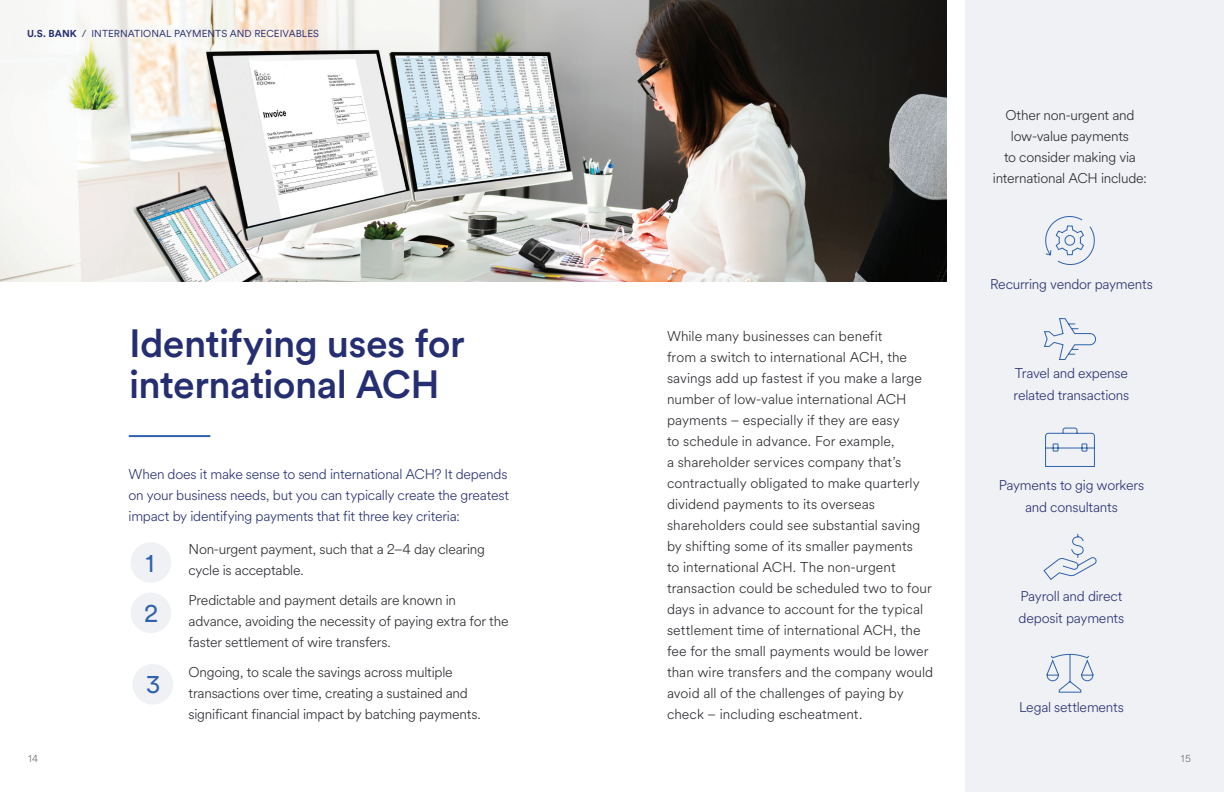
<style>
.page{position:relative;width:1224px;height:792px;background:#fff}
.page>*{position:absolute;margin:0;border:0;box-sizing:border-box;transform-origin:0 0}
.t1{font:500 39px/40.9px "U.S.Bank Circular";letter-spacing:-.015em;color:#242e71}
.t2{font:24px/50.3px "U.S.Bank Circular";color:#2e62ae}
.t3{font:300 14px/21px "U.S.Bank Circular";color:#28292d}
.t4{font:300 14px/22px "U.S.Bank Circular";letter-spacing:-.015em;color:#242e71}
.t5{font:10px "U.S.Bank Circular";letter-spacing:.005em;color:#242e71}
.t6{font:300 10px "U.S.Bank Circular";color:#626466}
.s1{font-weight:700}
</style>
<div class="page">
<div style="left:965px;top:0;width:259px;height:792px;background:#f0f1f4"></div>
<img style="left:0;top:0;width:946px;height:282px">
<div style="left:131px;top:542px;width:40px;height:41px;background:#f0f1f4;border-radius:50%"></div>
<div style="left:131px;top:593px;width:40px;height:40px;background:#f0f1f4;border-radius:50%"></div>
<div style="left:133px;top:664px;width:40px;height:41px;background:#f0f1f4;border-radius:50%"></div>
<svg style="left:1045px;top:216px;width:50px;height:49px"></svg>
<hr style="left:129px;top:435px;width:81px;height:2px;background:#2e62ae">
<svg style="left:1045px;top:427px;width:50px;height:40px"></svg>
<svg style="left:1046px;top:653px;width:48px;height:40px"></svg>
<svg style="left:1044px;top:318px;width:52px;height:42px"></svg>
<svg style="left:1043px;top:533px;width:54px;height:47px"></svg>
<p class="t5" style="left:27px;top:27px;width:294px"><span class="s1">U.S. BANK</span> / INTERNATIONAL PAYMENTS AND RECEIVABLES</p>
<h1 class="t1" style="left:129px;top:322px;width:337px">Identifying uses for international ACH</h1>
<p class="t6" style="left:27px;top:752px;width:13px">14</p>
<p class="t4" style="left:129px;top:463px;width:382px;line-height:21px">When does it make sense to send international ACH? It depends on your business needs, but you can typically create the greatest impact by identifying payments that fit three key criteria:</p>
<p class="t3" style="left:189px;top:538px;width:298px">Non-urgent payment, such that a 2–4 day clearing cycle is acceptable.</p>
<p class="t3" style="left:189px;top:589px;width:321px">Predictable and payment details are known in advance, avoiding the necessity of paying extra for the faster settlement of wire transfers.</p>
<p class="t3" style="left:189px;top:661px;width:294px">Ongoing, to scale the savings across multiple transactions over time, creating a sustained and significant financial impact by batching payments.</p>
<h2 class="t2" style="left:143px;top:537px;width:17px">1<br>2</h2>
<h2 class="t2" style="left:146px;top:659px;width:16px">3</h2>
<p class="t3" style="left:667px;top:325px;width:268px">While many businesses can benefit<br>from a switch to international ACH, the savings add up fastest if you make a large number of low-value international ACH payments – especially if they are easy<br>to schedule in advance. For example,<br>a shareholder services company that’s contractually obligated to make quarterly dividend payments to its overseas shareholders could see substantial saving by shifting some of its smaller payments<br>to international ACH. The non-urgent transaction could be scheduled two to four days in advance to account for the typical settlement time of international ACH, the fee for the small payments would be lower than wire transfers and the company would avoid all of the challenges of paying by check – including escheatment.</p>
<p class="t3" style="left:993px;top:104px;width:156px;text-align:center">Other non-urgent and low‑value payments<br>to consider making via international ACH include:</p>
<p class="t4" style="left:990px;top:272px;width:164px">Recurring vendor payments</p>
<p class="t4" style="left:1014px;top:362px;width:117px">Travel and expense related transactions</p>
<p class="t4" style="left:999px;top:473px;width:147px;text-align:center">Payments to gig workers and consultants</p>
<p class="t4" style="left:1019px;top:584px;width:107px">Payroll and direct deposit payments</p>
<p class="t4" style="left:1019px;top:696px;width:106px">Legal settlements</p>
<p class="t6" style="left:1180px;top:752px;width:13px">15</p>
</div>
